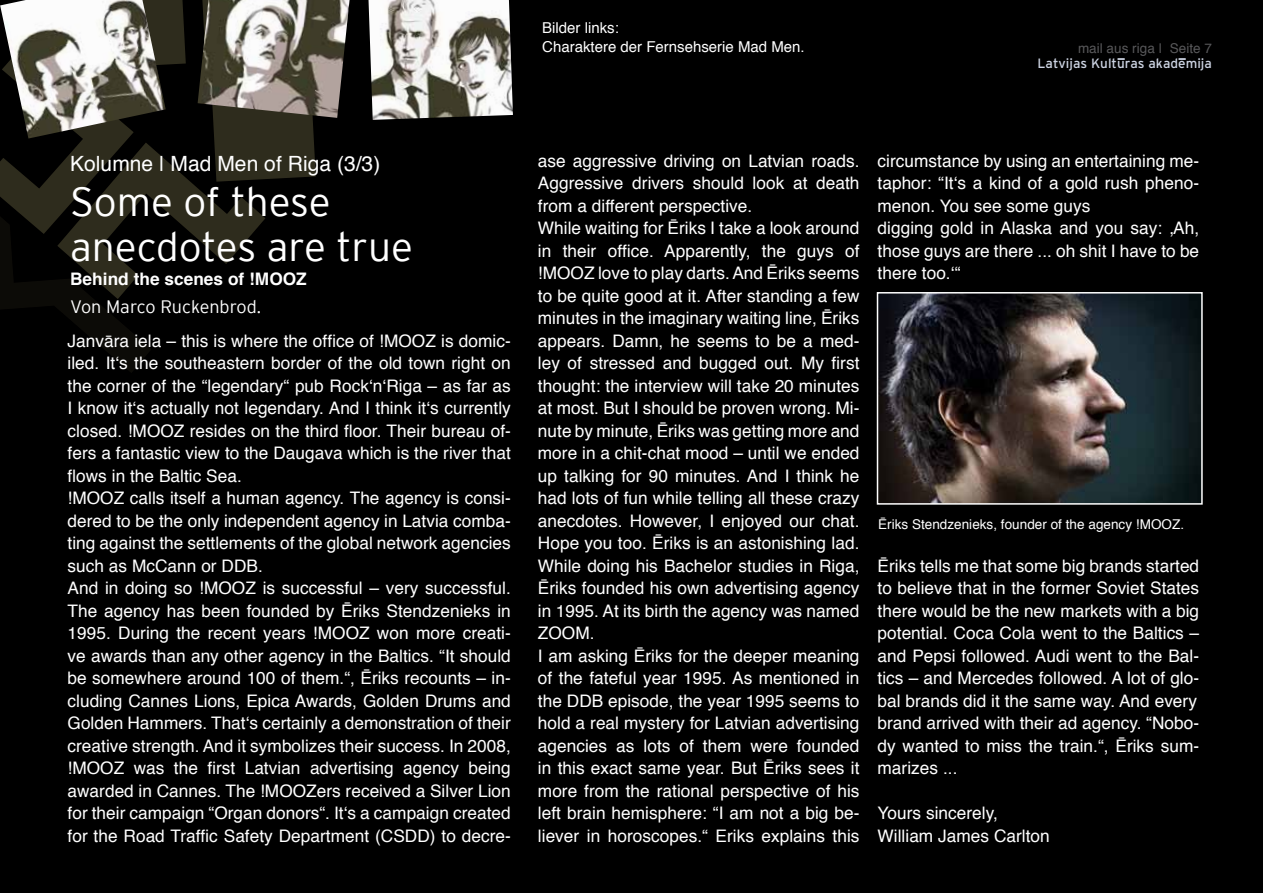
<style>
.page{position:relative;width:1263px;height:893px;background:#000}
.page>*{position:absolute;margin:0;border:0;box-sizing:border-box;transform-origin:0 0}
.t1{font:300 40.5px/45px "Interstate";color:#fff}
.t2{font:21px "Helvetica";color:#fff}
.t3{font:300 18px "Interstate";color:#fff}
.t4{font:17.25px/22.5px "Helvetica";color:#fff}
.t5{font:700 17.25px "Helvetica";color:#fff}
.t6{font:15px/19.5px "Helvetica";color:#fff}
.t7{font:13.5px "Helvetica";color:#fff}
.t8{font:13.5px "Interstate";color:#cdd4e3}
.t9{font:13.5px "Helvetica";color:#58585a}
</style>
<div class="page">
<svg style="left:0;top:0;width:316px;height:372px"></svg>
<img style="left:0;top:0;width:166px;height:139px">
<img style="left:198px;top:0;width:152px;height:118px">
<img style="left:368px;top:0;width:145px;height:120px">
<img style="left:880px;top:295px;width:320px;height:207px">
<div style="left:877px;top:292px;width:326px;height:213px;border:2px solid #fff"></div>
<p class="t6" style="left:542px;top:18px;width:264px">Bilder links:<br>Charaktere der Fernsehserie Mad Men.</p>
<p class="t9" style="left:1078px;top:37px;width:135px">mail aus riga | Seite 7</p>
<p class="t8" style="left:1037px;top:55px;width:176px">Latvijas Kulturas akademija</p>
<p class="t2" style="left:70px;top:147px;width:312px">Kolumne | Mad Men of Riga (3/3)</p>
<h1 class="t1" style="left:70px;top:179px;width:344px">Some of these anecdotes are true</h1>
<p class="t5" style="left:70px;top:265px;width:238px">Behind the scenes of !MOOZ</p>
<p class="t3" style="left:70px;top:297px;width:192px">Von Marco Ruckenbrod.</p>
<p class="t4" style="left:68px;top:330px;width:445px">Janvāra iela – this is where the office of !MOOZ is domic&shy;iled. It‘s the southeastern border of the old town right on the corner of the “legendary“ pub Rock‘n‘Riga – as far as I know it‘s actually not legendary. And I think it‘s currently closed. !MOOZ resides on the third floor. Their bureau of&shy;fers a fantastic view to the Daugava which is the river that flows in the Baltic Sea.<br>!MOOZ calls itself a human agency. The agency is consi&shy;dered to be the only independent agency in Latvia comba&shy;ting against the settlements of the global network agencies such as McCann or DDB.<br>And in doing so !MOOZ is successful – very successful.<br>The agency has been founded by Ēriks Stendzenieks in 1995. During the recent years !MOOZ won more creati&shy;ve awards than any other agency in the Baltics. “It should be somewhere around 100 of them.“, Ēriks recounts – in&shy;cluding Cannes Lions, Epica Awards, Golden Drums and Golden Hammers. That‘s certainly a demonstration of their creative strength. And it symbolizes their success. In 2008, !MOOZ was the first Latvian advertising agency being awarded in Cannes. The !MOOZers received a Silver Lion for their campaign “Organ donors“. It‘s a campaign created for the Road Traffic Safety Department (CSDD) to decre-</p>
<p class="t4" style="left:538px;top:150px;width:323px">ase aggressive driving on Latvian roads.<br>Aggressive drivers should look at death from a different perspective.<br>While waiting for Ēriks I take a look around in their office. Apparently, the guys of !MOOZ love to play darts. And Ēriks seems to be quite good at it. After standing a few minutes in the imaginary waiting line, Ēriks appears. Damn, he seems to be a med&shy;ley of stressed and bugged out. My first thought: the interview will take 20 minutes at most. But I should be proven wrong. Mi&shy;nute by minute, Ēriks was getting more and more in a chit-chat mood – until we ended up talking for 90 minutes. And I think he had lots of fun while telling all these crazy anecdotes. However, I enjoyed our chat.<br>Hope you too. Ēriks is an astonishing lad.<br>While doing his Bachelor studies in Riga, Ēriks founded his own advertising agency in 1995. At its birth the agency was named ZOOM.<br>I am asking Ēriks for the deeper meaning of the fateful year 1995. As mentioned in the DDB episode, the year 1995 seems to hold a real mystery for Latvian advertising agencies as lots of them were founded in this exact same year. But Ēriks sees it more from the rational perspective of his left brain hemisphere: “I am not a big be&shy;liever in horoscopes.“ Eriks explains this</p>
<p class="t4" style="left:877px;top:150px;width:323px">circumstance by using an entertaining me&shy;taphor: “It‘s a kind of a gold rush pheno&shy;menon. You see some guys<br>digging gold in Alaska and you say: ‚Ah, those guys are there ... oh shit I have to be there too.‘“</p>
<p class="t7" style="left:878px;top:514px;width:307px">Ēriks Stendzenieks, founder of the agency !MOOZ.</p>
<p class="t4" style="left:877px;top:555px;width:323px">Ēriks tells me that some big brands started to believe that in the former Soviet States there would be the new markets with a big potential. Coca Cola went to the Baltics – and Pepsi followed. Audi went to the Bal&shy;tics – and Mercedes followed. A lot of glo&shy;bal brands did it the same way. And every brand arrived with their ad agency. “Nobo&shy;dy wanted to miss the train.“, Ēriks sum&shy;marizes ...</p>
<p class="t4" style="left:877px;top:802px;width:174px">Yours sincerely,<br>William James Carlton</p>
</div>
